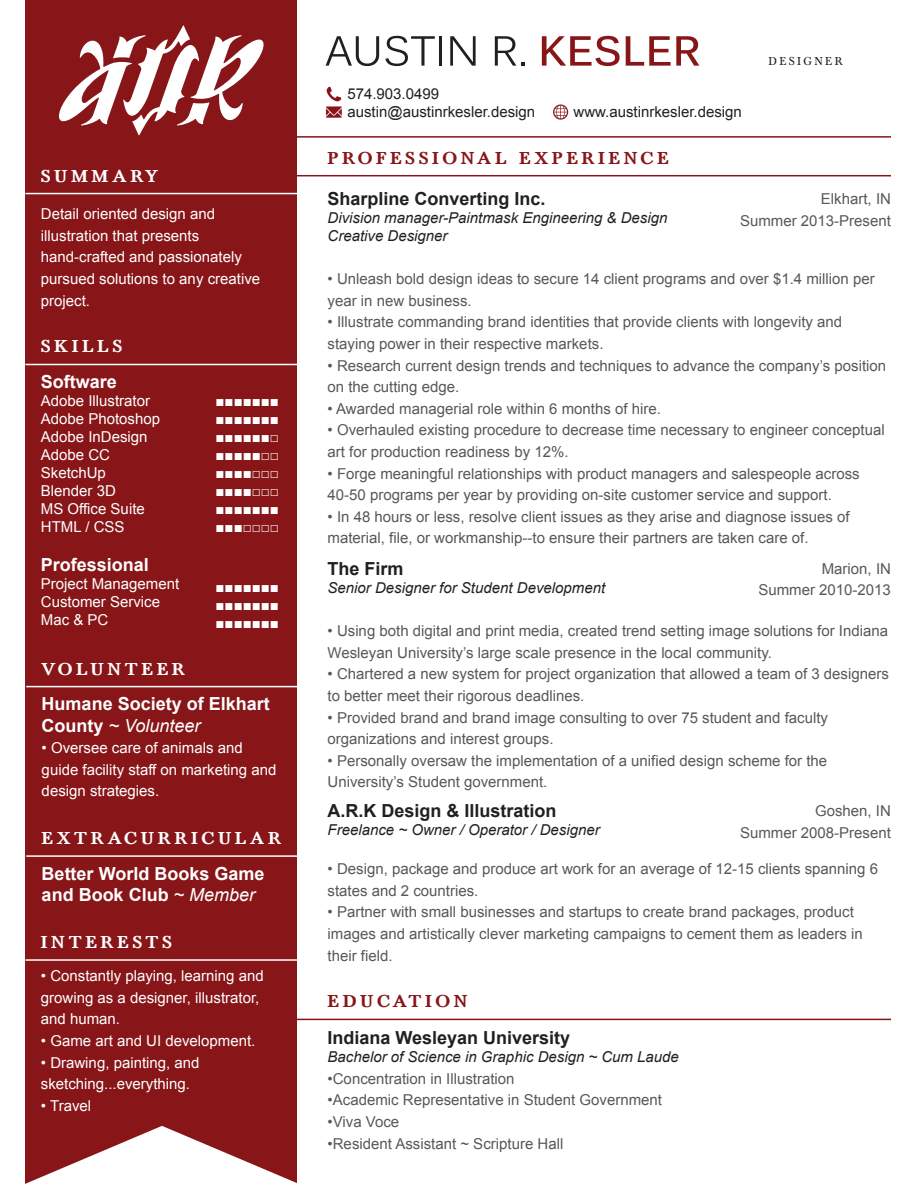
<style>
.page{position:relative;width:918px;height:1188px;background:#fff}
.page>*{position:absolute;margin:0;border:0;box-sizing:border-box;transform-origin:0 0}
.t1{font:700 18px/21.6px "Arial";color:#fff}
.t2{font:700 18px "Arial";color:#231f20}
.t3{font:700 18px "Baskervald ADF Std";letter-spacing:.2em;color:#fff}
.t4{font:700 18px "Baskervald ADF Std";letter-spacing:.2em;color:#881619}
.t5{font:15px/21.6px "Arial";color:#57585a}
.t6{font:15px/21.6px "Arial";color:#fff}
.t7{font:italic 15px/18px "Arial";color:#231f20}
.t8{font:15px/18px "Arial";color:#231f20}
.t9{font:12px "Baskervald ADF Std";letter-spacing:.2em;color:#231f20}
.s1{font-weight:400;font-style:italic}
</style>
<div class="page">
<div style="left:26px;top:0;width:271px;height:1188px;background:#881619"></div>
<svg style="left:58px;top:25px;width:206px;height:111px"></svg>
<hr style="left:26px;top:193px;width:271px;height:1px;background:#fff">
<hr style="left:297px;top:175px;width:594px;height:1px;background:#881619">
<hr style="left:297px;top:136px;width:594px;height:2px;background:#881619">
<hr style="left:297px;top:1019px;width:594px;height:1px;background:#881619">
<hr style="left:26px;top:686px;width:272px;height:1px;background:#fff">
<hr style="left:26px;top:855px;width:272px;height:2px;background:#fff">
<hr style="left:26px;top:959px;width:271px;height:2px;background:#fff">
<hr style="left:26px;top:364px;width:271px;height:1px;background:#fff">
<svg style="left:326px;top:36px;width:53px;height:30px"></svg>
<svg style="left:385px;top:36px;width:50px;height:30px"></svg>
<hr style="left:439px;top:36px;width:3px;height:30px;background:#231f20">
<svg style="left:450px;top:36px;width:26px;height:30px"></svg>
<svg style="left:495px;top:36px;width:29px;height:30px"></svg>
<svg style="left:542px;top:36px;width:78px;height:30px"></svg>
<svg style="left:626px;top:36px;width:73px;height:30px"></svg>
<svg style="left:25px;top:1126px;width:272px;height:62px"></svg>
<svg style="left:326px;top:87px;width:16px;height:31px"></svg>
<svg style="left:553px;top:105px;width:15px;height:15px"></svg>
<p class="t3" style="left:41px;top:166px;width:119px">SUMMARY</p>
<p class="t6" style="left:41px;top:203px;width:221px">Detail oriented design and illustration that presents hand-crafted and passionately pursued solutions to any creative project.</p>
<p class="t3" style="left:41px;top:337px;width:83px">SKILLS</p>
<p class="t1" style="left:41px;top:371px;width:78px">Software</p>
<p class="t6" style="left:41px;top:392px;width:121px;line-height:18px">Adobe Illustrator<br>Adobe Photoshop<br>Adobe InDesign<br>Adobe CC<br>SketchUp<br>Blender 3D<br>MS Office Suite<br>HTML / CSS</p>
<p class="t1" style="left:41px;top:555px;width:110px">Professional</p>
<p class="t6" style="left:41px;top:575px;width:140px;line-height:18px">Project Management<br>Customer Service<br>Mac &amp; PC</p>
<p class="t3" style="left:42px;top:659px;width:145px">VOLUNTEER</p>
<p class="t6" style="left:216px;top:390px;width:65px">■■■■■■■</p>
<p class="t6" style="left:216px;top:408px;width:65px">■■■■■■■</p>
<p class="t6" style="left:216px;top:426px;width:65px">■■■■■■□</p>
<p class="t6" style="left:216px;top:444px;width:65px">■■■■■□□</p>
<p class="t6" style="left:216px;top:462px;width:65px">■■■■□□□</p>
<p class="t6" style="left:216px;top:480px;width:65px">■■■■□□□</p>
<p class="t6" style="left:216px;top:498px;width:65px">■■■■■■■</p>
<p class="t6" style="left:216px;top:516px;width:65px">■■■□□□□</p>
<p class="t6" style="left:216px;top:576px;width:65px">■■■■■■■</p>
<p class="t6" style="left:216px;top:594px;width:65px">■■■■■■■</p>
<p class="t6" style="left:216px;top:612px;width:65px">■■■■■■■</p>
<p class="t1" style="left:42px;top:693px;width:230px">Humane Society of Elkhart<br>County <span class="s1">~ Volunteer</span></p>
<p class="t6" style="left:42px;top:737px;width:236px">• Oversee care of animals and guide facility staff on marketing and design strategies.</p>
<p class="t3" style="left:42px;top:828px;width:241px">EXTRACURRICULAR</p>
<p class="t1" style="left:42px;top:863px;width:224px">Better World Books Game and Book Club <span class="s1">~ Member</span></p>
<p class="t3" style="left:41px;top:932px;width:132px">INTERESTS</p>
<p class="t6" style="left:41px;top:965px;width:224px">• Constantly playing, learning and growing as a designer, illustrator, and human.</p>
<p class="t6" style="left:41px;top:1030px;width:216px">• Game art and UI development.</p>
<p class="t6" style="left:41px;top:1052px;width:160px">• Drawing, painting, and sketching...everything.</p>
<p class="t6" style="left:41px;top:1095px;width:52px">• Travel</p>
<p class="t8" style="left:347px;top:85px;width:189px">574.903.0499 austin@austinrkesler.design</p>
<p class="t8" style="left:574px;top:103px;width:170px">www.austinrkesler.design</p>
<p class="t4" style="left:328px;top:148px;width:343px">PROFESSIONAL EXPERIENCE</p>
<p class="t9" style="left:768px;top:54px;width:76px">DESIGNER</p>
<p class="t2" style="left:328px;top:187px;width:220px">Sharpline Converting Inc.</p>
<p class="t7" style="left:328px;top:209px;width:341px">Division manager-Paintmask Engineering &amp; Design<br>Creative Designer</p>
<p class="t5" style="left:328px;top:268px;width:549px">• Unleash bold design ideas to secure 14 client programs and over $1.4 million per year in new business.</p>
<p class="t5" style="left:328px;top:312px;width:516px">• Illustrate commanding brand identities that provide clients with longevity and staying power in their respective markets.</p>
<p class="t5" style="left:328px;top:355px;width:560px">• Research current design trends and techniques to advance the company’s position on the cutting edge.</p>
<p class="t5" style="left:328px;top:398px;width:335px">• Awarded managerial role within 6 months of hire.</p>
<p class="t5" style="left:328px;top:420px;width:559px">• Overhauled existing procedure to decrease time necessary to engineer conceptual art for production readiness by 12%.</p>
<p class="t5" style="left:328px;top:463px;width:534px">• Forge meaningful relationships with product managers and salespeople across<br>40-50 programs per year by providing on-site customer service and support.</p>
<p class="t5" style="left:328px;top:506px;width:524px">• In 48 hours or less, resolve client issues as they arise and diagnose issues of material, file, or workmanship--to ensure their partners are taken care of.</p>
<p class="t2" style="left:328px;top:557px;width:78px">The Firm</p>
<p class="t7" style="left:328px;top:579px;width:279px">Senior Designer for Student Development</p>
<p class="t5" style="left:328px;top:620px;width:562px">• Using both digital and print media, created trend setting image solutions for Indiana<br>Wesleyan University’s large scale presence in the local community.</p>
<p class="t5" style="left:328px;top:664px;width:563px">• Chartered a new system for project organization that allowed a team of 3 designers to better meet their rigorous deadlines.</p>
<p class="t5" style="left:328px;top:707px;width:502px">• Provided brand and brand image consulting to over 75 student and faculty organizations and interest groups.</p>
<p class="t5" style="left:328px;top:750px;width:501px">• Personally oversaw the implementation of a unified design scheme for the<br>University’s Student government.</p>
<p class="t2" style="left:328px;top:798px;width:231px">A.R.K Design &amp; Illustration</p>
<p class="t7" style="left:328px;top:821px;width:274px">Freelance ~ Owner / Operator / Designer</p>
<p class="t5" style="left:328px;top:858px;width:552px">• Design, package and produce art work for an average of 12-15 clients spanning 6 states and 2 countries.</p>
<p class="t5" style="left:328px;top:902px;width:537px">• Partner with small businesses and startups to create brand packages, product images and artistically clever marketing campaigns to cement them as leaders in their field.</p>
<p class="t5" style="left:740px;top:188px;width:152px;text-align:right">Elkhart, IN<br>Summer 2013-Present</p>
<p class="t5" style="left:758px;top:558px;width:134px;text-align:right">Marion, IN<br>Summer 2010-2013</p>
<p class="t5" style="left:740px;top:800px;width:152px;text-align:right">Goshen, IN<br>Summer 2008-Present</p>
<p class="t4" style="left:328px;top:992px;width:142px">EDUCATION</p>
<p class="t2" style="left:328px;top:1026px;width:244px">Indiana Wesleyan University</p>
<p class="t7" style="left:328px;top:1048px;width:353px">Bachelor of Science in Graphic Design ~ Cum Laude</p>
<p class="t5" style="left:328px;top:1068px;width:188px">•Concentration in Illustration</p>
<p class="t5" style="left:328px;top:1090px;width:336px">•Academic Representative in Student Government</p>
<p class="t5" style="left:328px;top:1111px;width:73px">•Viva Voce</p>
<p class="t5" style="left:328px;top:1133px;width:237px">•Resident Assistant ~ Scripture Hall</p>
</div>
